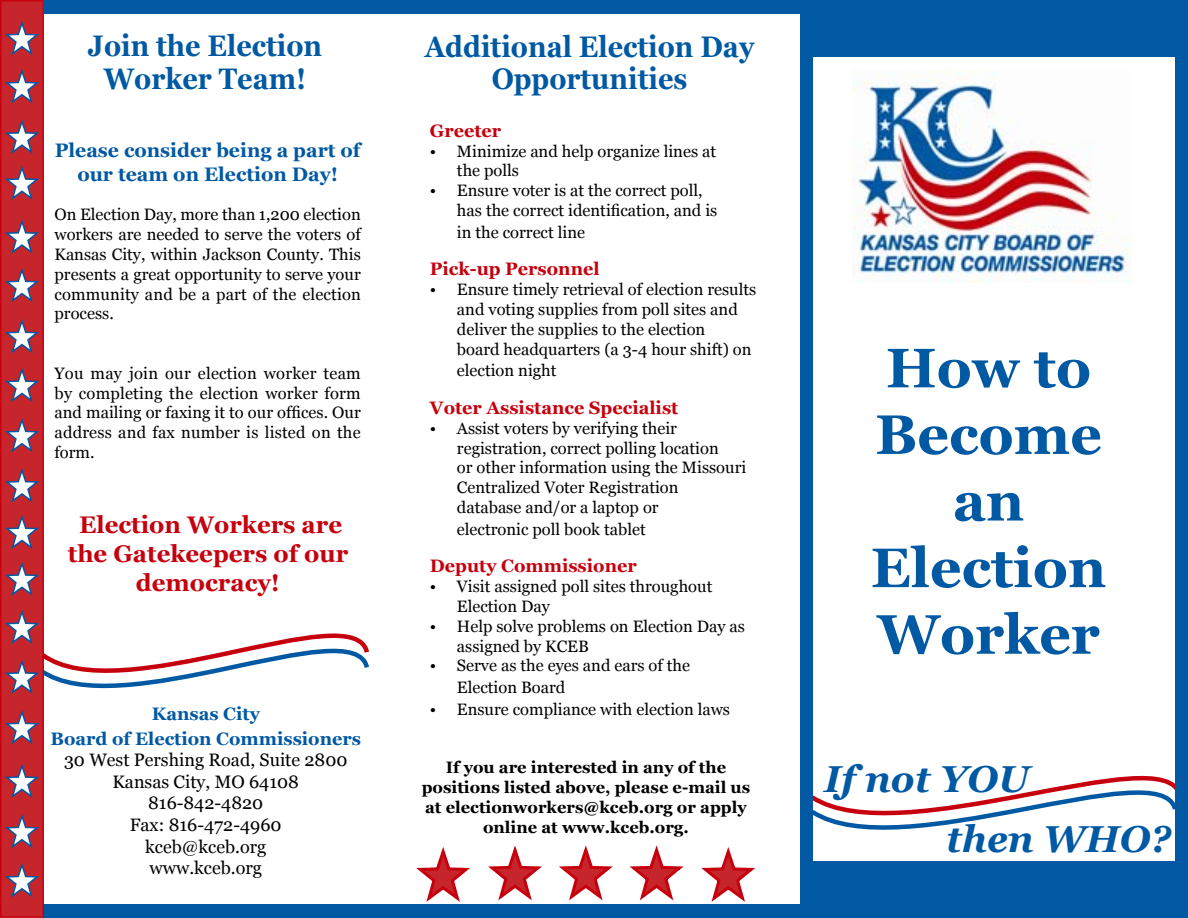
<style>
.page{position:relative;width:1188px;height:918px;background:#fff}
.page>*{position:absolute;margin:0;border:0;box-sizing:border-box;transform-origin:0 0}
.t1{font:700 55.5px/66.6px "Georgia";color:#0159a3;text-align:center}
.t2{font:italic 700 37.5px/60px "Georgia";color:#0159a3}
.t3{font:700 29.7px/32.4px "Georgia";color:#0159a3;text-align:center;scale:.91 1}
.t4{font:700 24px/28.8px "Georgia";color:#c6000d;text-align:center}
.t5{font:700 19.5px/23.4px "Georgia";color:#0159a3;text-align:center}
.t6{font:18px/21.6px "Georgia";color:#000;text-align:center}
.t7{font:700 18px "Georgia";color:#c6000d}
.t8{font:700 18px/24.3px "Georgia";color:#0159a3;text-align:center}
.t9{font:16.5px/19.8px "Georgia";color:#000}
.t10{font:700 16.5px/19.8px "Georgia";color:#000;text-align:center}
</style>
<div class="page">
<svg style="left:813px;top:775px;width:362px;height:55px"></svg>
<div style="left:44px;top:904px;width:757px;height:14px;background:#0159a3"></div>
<svg style="left:416px;top:848px;width:54px;height:54px"></svg>
<svg style="left:488px;top:846px;width:54px;height:55px"></svg>
<svg style="left:559px;top:846px;width:54px;height:55px"></svg>
<svg style="left:629px;top:846px;width:55px;height:55px"></svg>
<svg style="left:701px;top:848px;width:54px;height:54px"></svg>
<div style="left:1px;top:1px;width:42px;height:916px;background:#c6252c"></div>
<div style="left:0;top:0;width:44px;height:918px;border:2px solid #c6000d"></div>
<svg style="left:5px;top:21px;width:34px;height:35px"></svg>
<svg style="left:5px;top:69px;width:34px;height:35px"></svg>
<svg style="left:5px;top:120px;width:34px;height:34px"></svg>
<svg style="left:5px;top:166px;width:34px;height:34px"></svg>
<svg style="left:5px;top:220px;width:34px;height:34px"></svg>
<svg style="left:5px;top:268px;width:34px;height:34px"></svg>
<svg style="left:5px;top:319px;width:34px;height:34px"></svg>
<svg style="left:5px;top:368px;width:34px;height:34px"></svg>
<svg style="left:5px;top:418px;width:34px;height:35px"></svg>
<svg style="left:5px;top:469px;width:34px;height:34px"></svg>
<svg style="left:5px;top:515px;width:34px;height:34px"></svg>
<svg style="left:5px;top:764px;width:34px;height:34px"></svg>
<svg style="left:5px;top:814px;width:34px;height:35px"></svg>
<svg style="left:5px;top:863px;width:34px;height:35px"></svg>
<div style="left:801px;top:0;width:387px;height:57px;background:#0159a3"></div>
<div style="left:801px;top:861px;width:387px;height:57px;background:#0159a3"></div>
<div style="left:1175px;top:14px;width:13px;height:890px;background:#0159a3"></div>
<div style="left:800px;top:0;width:13px;height:918px;background:#0159a3"></div>
<div style="left:44px;top:0;width:757px;height:14px;background:#0159a3"></div>
<img style="left:853px;top:71px;width:279px;height:211px">
<svg style="left:5px;top:562px;width:364px;height:184px"></svg>
<h3 class="t3" style="left:88px;top:30px;width:259px">Join the Election<br>Worker Team!</h3>
<p class="t5" style="left:55px;top:139px;width:307px">Please consider being a part of our team on Election Day!</p>
<p class="t9" style="left:55px;top:205px;width:308px;text-align:justify">On Election Day, more than 1,200 election workers are needed to serve the voters of Kansas City, within Jackson County. This presents a great opportunity to serve your community and be a part of the election process.</p>
<p class="t9" style="left:55px;top:363px;width:308px;text-align:justify">You may join our election worker team by completing the election worker form and mailing or faxing it to our offices. Our address and fax number is listed on the form.</p>
<h3 class="t4" style="left:68px;top:511px;width:282px">Election Workers are the Gatekeepers of our democracy!</h3>
<p class="t8" style="left:50px;top:702px;width:312px">Kansas City<br>Board of Election Commissioners</p>
<p class="t6" style="left:64px;top:749px;width:285px">30 West Pershing Road, Suite 2800<br>Kansas City, MO 64108<br>816-842-4820<br>Fax: 816-472-4960<br>kceb@kceb.org<br>www.kceb.org</p>
<h3 class="t3" style="left:425px;top:30px;width:363px">Additional Election Day<br>Opportunities</h3>
<p class="t7" style="left:430px;top:120px;width:73px">Greeter</p>
<p class="t9" style="left:457px;top:141px;width:261px;text-indent:-27px">• Minimize and help organize lines at the polls</p>
<p class="t9" style="left:457px;top:181px;width:262px;text-indent:-27px">• Ensure voter is at the correct poll, has the correct identification, and is</p>
<p class="t9" style="left:457px;top:222px;width:130px">in the correct line</p>
<p class="t7" style="left:430px;top:259px;width:171px">Pick-up Personnel</p>
<p class="t9" style="left:457px;top:280px;width:301px;text-indent:-27px">• Ensure timely retrieval of election results and voting supplies from poll sites and deliver the supplies to the election<br>board headquarters (a 3-4 hour shift) on</p>
<p class="t9" style="left:457px;top:361px;width:101px">election night</p>
<p class="t7" style="left:430px;top:398px;width:250px">Voter Assistance Specialist</p>
<p class="t9" style="left:457px;top:418px;width:291px;text-indent:-27px">• Assist voters by verifying their registration, correct polling location<br>or other information using the Missouri Centralized Voter Registration database and/or a laptop or</p>
<p class="t9" style="left:457px;top:519px;width:190px">electronic poll book tablet</p>
<p class="t7" style="left:430px;top:556px;width:208px">Deputy Commissioner</p>
<p class="t9" style="left:457px;top:577px;width:257px;text-indent:-27px">• Visit assigned poll sites throughout<br>Election Day</p>
<p class="t9" style="left:457px;top:616px;width:290px;text-indent:-27px">• Help solve problems on Election Day as assigned by KCEB</p>
<p class="t9" style="left:457px;top:655px;width:235px;line-height:21.6px;text-indent:-27px">• Serve as the eyes and ears of the<br>Election Board</p>
<p class="t9" style="left:430px;top:699px;width:302px">• Ensure compliance with election laws</p>
<p class="t10" style="left:422px;top:758px;width:330px">If you are interested in any of the positions listed above, please e-mail us at electionworkers@kceb.org or apply online at www.kceb.org.</p>
<h1 class="t1" style="left:871px;top:335px;width:237px">How to<br>Become an<br>Election<br>Worker</h1>
<h2 class="t2" style="left:946px;top:749px;width:226px;text-indent:-122px">If not YOU<br>then WHO?</h2>
</div>
